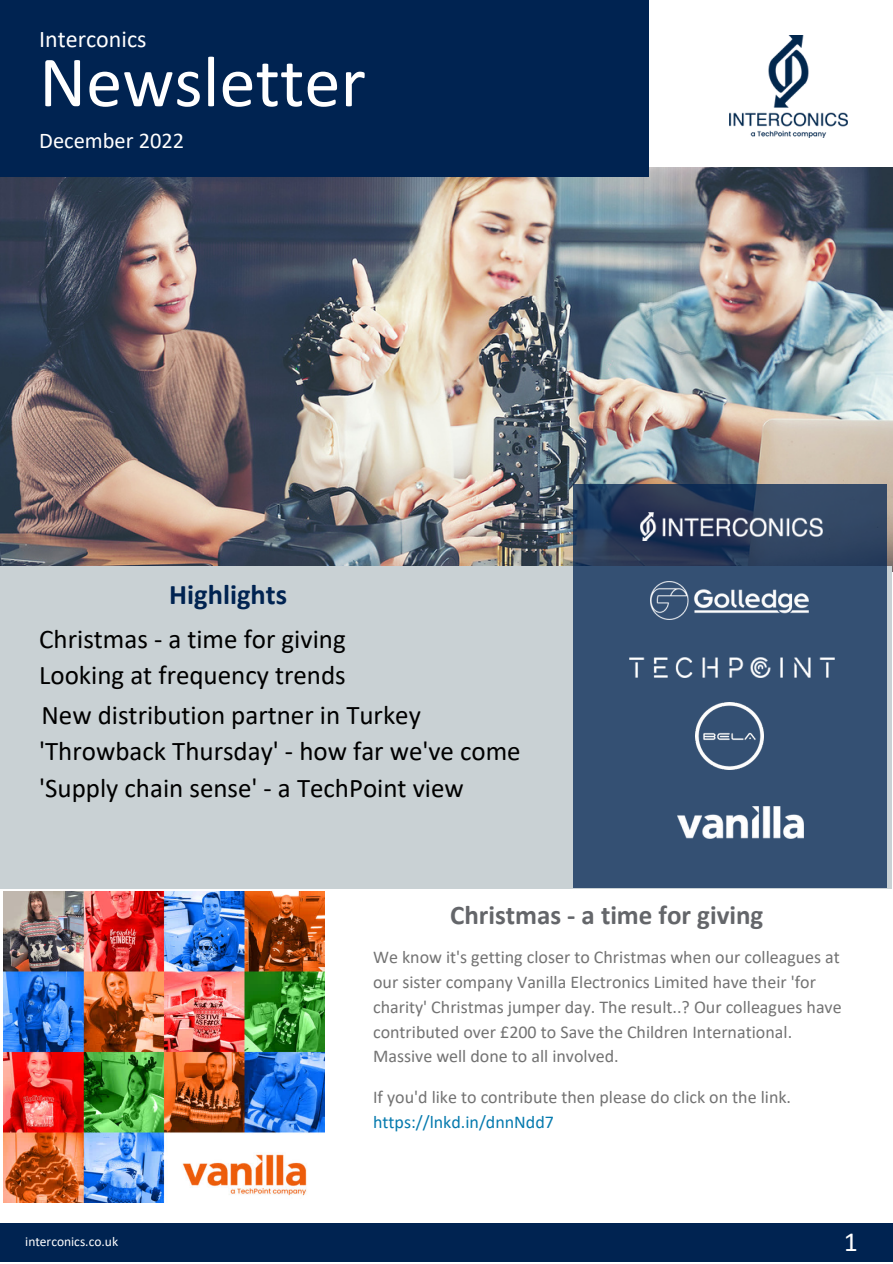
<style>
.page{position:relative;width:893px;height:1264px;background:#fff}
.page>*{position:absolute;margin:0;border:0;box-sizing:border-box;transform-origin:0 0}
.t1{font:72.75px "Calibri";color:#fff}
.t2{font:700 28.5px "Calibri";color:#002351}
.t3{font:27.75px "Calibri";color:#fff}
.t4{font:27px/36.2px "Calibri";color:#000}
.t5{font:700 27px "Calibri";color:#64666a}
.t6{font:24px "Calibri";color:#fff}
.t7{font:22.5px "Calibri";color:#fff}
.t8{font:18px/24.8px "Calibri";color:#737373}
.t9{font:18px "Calibri";color:#057aae}
.t10{font:13.5px "Calibri";color:#fff}
</style>
<div class="page">
<img style="left:0;top:167px;width:892px;height:405px">
<div style="left:0;top:0;width:648px;height:176px;background:#002351"></div>
<div style="left:0;top:1223px;width:892px;height:38px;background:#002351"></div>
<img style="left:3px;top:891px;width:322px;height:311px">
<div style="left:0;top:566px;width:891px;height:322px;background:#c9d1d4"></div>
<svg style="left:572px;top:484px;width:314px;height:403px;background:#324c6e"></svg>
<img style="left:629px;top:657px;width:205px;height:20px">
<img style="left:677px;top:806px;width:126px;height:32px">
<img style="left:650px;top:581px;width:158px;height:38px">
<img style="left:640px;top:513px;width:182px;height:28px">
<img style="left:696px;top:702px;width:67px;height:68px">
<img style="left:729px;top:35px;width:118px;height:102px">
<h3 class="t6" style="left:39px;top:29px;width:109px">Interconics</h3>
<h1 class="t1" style="left:39px;top:52px;width:328px">Newsletter</h1>
<p class="t7" style="left:39px;top:132px;width:146px">December 2022</p>
<h2 class="t2" style="left:169px;top:583px;width:119px">Highlights</h2>
<h3 class="t4" style="left:39px;top:623px;width:308px">Christmas - a time for giving<br>Looking at frequency trends</h3>
<h3 class="t4" style="left:42px;top:699px;width:381px">New distribution partner in Turkey</h3>
<h3 class="t4" style="left:39px;top:734px;width:483px;line-height:37px">'Throwback Thursday' - how far we've come 'Supply chain sense' - a TechPoint view</h3>
<p class="t10" style="left:25px;top:1235px;width:94px">interconics.co.uk</p>
<h3 class="t5" style="left:450px;top:903px;width:315px">Christmas - a time for giving</h3>
<p class="t8" style="left:373px;top:946px;width:470px">We know it's getting closer to Christmas when our colleagues at our sister company Vanilla Electronics Limited have their 'for charity' Christmas jumper day. The result..? Our colleagues have contributed over £200 to Save the Children International.<br>Massive well done to all involved.</p>
<p class="t8" style="left:373px;top:1085px;width:419px">If you'd like to contribute then please do click on the link.</p>
<p class="t9" style="left:373px;top:1113px;width:182px">https://lnkd.in/dnnNdd7</p>
<h3 class="t3" style="left:843px;top:1230px;width:16px">1</h3>
</div>
